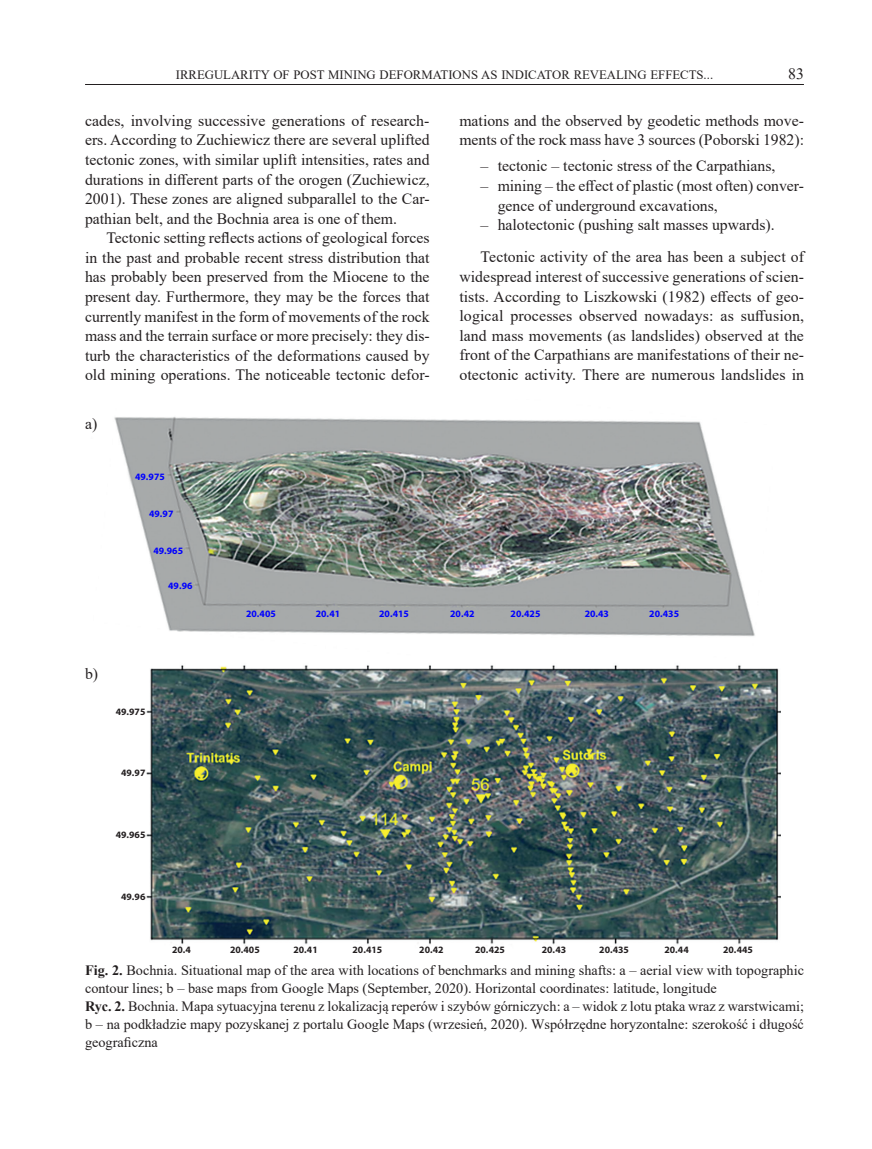
<style>
.page{position:relative;width:872px;height:1149px;background:#fff}
.page>*{position:absolute;margin:0;border:0;box-sizing:border-box;transform-origin:0 0}
.t1{font:15.75px/19.5px "Times New Roman";color:#231f20;text-align:justify}
.t2{font:14.25px/18px "Times New Roman";color:#231f20}
.t3{font:12.75px "Times New Roman";color:#231f20}
.t4{font:700 9.75px "Myriad Hebrew";color:#231f20}
.t5{font:700 9.75px "Myriad Hebrew";color:#00f}
.s1{font-weight:700}
</style>
<div class="page">
<img style="left:114px;top:417px;width:666px;height:530px">
<hr style="left:85px;top:84px;width:719px;height:1px;background:#231f20">
<p class="t3" style="left:176px;top:66px;width:539px">IRREGULARITY OF POST MINING DEFORMATIONS AS INDICATOR REVEALING EFFECTS...</p>
<p class="t1" style="left:788px;top:63px;width:17px">83</p>
<p class="t1" style="left:85px;top:110px;width:346px">cades, involving successive generations of research&shy;ers. According to Zuchiewicz there are several uplifted tectonic zones, with similar uplift intensities, rates and durations in different parts of the orogen (Zuchiewicz, 2001). These zones are aligned subparallel to the Car&shy;pathian belt, and the Bochnia area is one of them.</p>
<p class="t1" style="left:85px;top:228px;width:346px;text-indent:21px">Tectonic setting reflects actions of geological forces in the past and probable recent stress distribution that has probably been preserved from the Miocene to the present day. Furthermore, they may be the forces that currently manifest in the form of movements of the rock mass and the terrain surface or more precisely: they dis&shy;turb the characteristics of the deformations caused by old mining operations. The noticeable tectonic defor-</p>
<p class="t1" style="left:85px;top:413px;width:14px">a)</p>
<p class="t5" style="left:135px;top:471px;width:31px">49.975</p>
<p class="t5" style="left:149px;top:508px;width:26px">49.97</p>
<p class="t5" style="left:153px;top:545px;width:31px">49.965</p>
<p class="t5" style="left:168px;top:580px;width:26px">49.96</p>
<p class="t1" style="left:459px;top:110px;width:346px">mations and the observed by geodetic methods move&shy;ments of the rock mass have 3 sources (Poborski 1982):</p>
<p class="t1" style="left:480px;top:156px;width:296px">– tectonic – tectonic stress of the Carpathians,</p>
<p class="t1" style="left:497px;top:175px;width:308px;text-indent:-17px">– mining – the effect of plastic (most often) conver&shy;gence of underground excavations,</p>
<p class="t1" style="left:480px;top:208px;width:325px;line-height:32.2px">– halotectonic (pushing salt masses upwards).<br>Tectonic activity of the area has been a subject of</p>
<p class="t1" style="left:459px;top:266px;width:346px">widespread interest of successive generations of scien&shy;tists. According to Liszkowski (1982) effects of geo&shy;logical processes observed nowadays: as suffusion, land mass movements (as landslides) observed at the front of the Carpathians are manifestations of their ne&shy;otectonic activity. There are numerous landslides in</p>
<p class="t1" style="left:85px;top:663px;width:15px">b)</p>
<p class="t4" style="left:116px;top:705px;width:31px">49.975</p>
<p class="t4" style="left:121px;top:767px;width:26px">49.97</p>
<p class="t4" style="left:116px;top:829px;width:31px">49.965</p>
<p class="t4" style="left:121px;top:890px;width:26px">49.96</p>
<p class="t5" style="left:246px;top:607px;width:31px">20.405</p>
<p class="t5" style="left:316px;top:607px;width:26px">20.41</p>
<p class="t5" style="left:379px;top:607px;width:31px">20.415</p>
<p class="t5" style="left:450px;top:607px;width:26px">20.42</p>
<p class="t5" style="left:510px;top:607px;width:31px">20.425</p>
<p class="t5" style="left:584px;top:607px;width:26px">20.43</p>
<p class="t5" style="left:649px;top:607px;width:31px">20.435</p>
<p class="t4" style="left:172px;top:943px;width:20px">20.4</p>
<p class="t4" style="left:664px;top:943px;width:26px">20.44</p>
<p class="t4" style="left:723px;top:943px;width:31px">20.445</p>
<p class="t4" style="left:230px;top:943px;width:31px">20.405</p>
<p class="t4" style="left:293px;top:943px;width:26px">20.41</p>
<p class="t4" style="left:352px;top:943px;width:31px">20.415</p>
<p class="t4" style="left:419px;top:943px;width:26px">20.42</p>
<p class="t4" style="left:475px;top:943px;width:31px">20.425</p>
<p class="t4" style="left:542px;top:943px;width:26px">20.43</p>
<p class="t4" style="left:599px;top:943px;width:31px">20.435</p>
<p class="t2" style="left:85px;top:960px;width:720px"><span class="s1">Fig. 2.</span> Bochnia. Situational map of the area with locations of benchmarks and mining shafts: a – aerial view with topographic contour lines; b – base maps from Google Maps (September, 2020). Horizontal coordinates: latitude, longitude<br><span class="s1">Ryc. 2.</span> Bochnia. Mapa sytuacyjna terenu z lokalizacją reperów i szybów górniczych: a – widok z lotu ptaka wraz z warstwicami; b – na podkładzie mapy pozyskanej z portalu Google Maps (wrzesień, 2020). Współrzędne horyzontalne: szerokość i długość geograficzna</p>
</div>
